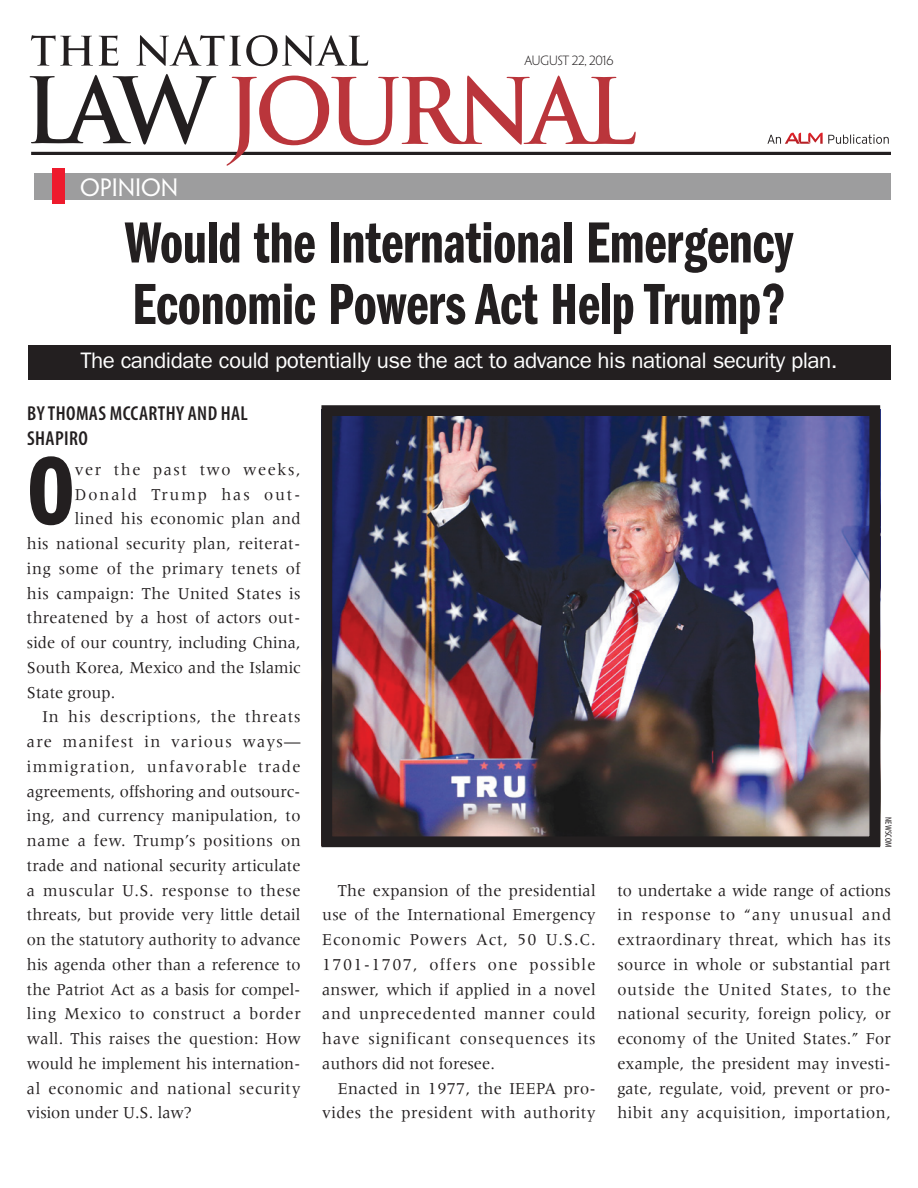
<style>
.page{position:relative;width:918px;height:1188px;background:#fff}
.page>*{position:absolute;margin:0;border:0;box-sizing:border-box;transform-origin:0 0}
.t1{font:100.35px "ITC Franklin Gothic Std Dm Cp";color:#231f20}
.t2{font:60px/61.5px "ITC Franklin Gothic Std Dm Cp";color:#231f20}
.t3{font:22.5px "ITC Franklin Gothic Std";letter-spacing:-.02em;color:#fff}
.t4{font:22.5px "Penumbra Flare Std";letter-spacing:-.005em;color:#fff}
.t5{font:600 condensed 20.25px/24.8px "Myriad Pro";letter-spacing:.02em;color:#231f20}
.t6{font:17.25px/24.8px "Meridien LT Std";letter-spacing:.02em;color:#231f20;text-align:justify;scale:.95 1}
.t7{font:17.25px "Meridien LT Std";color:#231f20;scale:.95 1}
.t8{font:17.25px "Meridien LT Std";letter-spacing:.055em;color:#231f20;scale:.95 1}
.t9{font:17.25px "Meridien LT Std";letter-spacing:.075em;color:#231f20;scale:.95 1}
.t10{font:17.25px "Meridien LT Std";letter-spacing:.04em;color:#231f20;scale:.95 1}
.t11{font:17.25px "Meridien LT Std";letter-spacing:.07em;color:#231f20;scale:.95 1}
.t12{font:17.25px "Meridien LT Std";letter-spacing:.095em;color:#231f20;scale:.95 1}
.t13{font:17.25px "Meridien LT Std";letter-spacing:.115em;color:#231f20;scale:.95 1}
.t14{font:300 12px "Penumbra Flare Std";letter-spacing:-.01em;color:#231f20}
.t15{font:condensed 9px "Myriad Pro";letter-spacing:.02em;color:#231f20}
</style>
<div class="page">
<hr style="left:31px;top:152px;width:860px;height:3px;background:#231f20">
<svg style="left:227px;top:76px;width:409px;height:90px"></svg>
<svg style="left:31px;top:35px;width:337px;height:31px"></svg>
<svg style="left:30px;top:74px;width:186px;height:71px"></svg>
<svg style="left:767px;top:133px;width:122px;height:11px"></svg>
<div style="left:34px;top:173px;width:857px;height:27px;background:#9d9d9e"></div>
<div style="left:52px;top:168px;width:13px;height:36px;background:#ee1b2d"></div>
<div style="left:28px;top:345px;width:863px;height:34px;background:#231f20"></div>
<img style="left:333px;top:417px;width:535px;height:418px">
<div style="left:321px;top:405px;width:559px;height:442px;border:11px solid #231f20"></div>
<h3 class="t4" style="left:80px;top:174px;width:100px">OPINION</h3>
<p class="t14" style="left:525px;top:53px;width:90px">AUGUST 22, 2016</p>
<h2 class="t2" style="left:125px;top:213px;width:670px">Would the International Emergency<br>Economic Powers Act Help Trump?</h2>
<h3 class="t3" style="left:80px;top:348px;width:759px">The candidate could potentially use the act to advance his national security plan.</h3>
<p class="t5" style="left:27px;top:401px;width:222px">BY THOMAS MCCARTHY AND HAL<br>SHAPIRO</p>
<h1 class="t1" style="left:27px;top:436px;width:49px">O</h1>
<p class="t12" style="left:75px;top:460px;width:239px">ver the past two weeks,</p>
<p class="t13" style="left:75px;top:485px;width:239px">Donald Trump has out-</p>
<p class="t6" style="left:75px;top:506px;width:239px">lined his economic plan and</p>
<p class="t6" style="left:27px;top:531px;width:289px">his national security plan, reiterat-</p>
<p class="t6" style="left:27px;top:556px;width:290px">ing some of the primary tenets of</p>
<p class="t6" style="left:27px;top:581px;width:289px">his campaign: The United States is</p>
<p class="t6" style="left:27px;top:605px;width:290px">threatened by a host of actors out-</p>
<p class="t7" style="left:27px;top:633px;width:290px">side of our country, including China,</p>
<p class="t7" style="left:27px;top:658px;width:289px">South Korea, Mexico and the Islamic</p>
<p class="t7" style="left:27px;top:683px;width:94px">State group.</p>
<p class="t8" style="left:43px;top:707px;width:273px">In his descriptions, the threats</p>
<p class="t11" style="left:27px;top:732px;width:289px">are manifest in various ways—</p>
<p class="t9" style="left:27px;top:757px;width:289px">immigration, unfavorable trade</p>
<p class="t7" style="left:27px;top:782px;width:290px">agreements, offshoring and outsourc-</p>
<p class="t6" style="left:27px;top:803px;width:289px">ing, and currency manipulation, to</p>
<p class="t6" style="left:27px;top:828px;width:290px">name a few. Trump’s positions on</p>
<p class="t7" style="left:27px;top:856px;width:289px">trade and national security articulate</p>
<p class="t6" style="left:27px;top:878px;width:290px">a muscular U.S. response to these</p>
<p class="t7" style="left:27px;top:905px;width:289px">threats, but provide very little detail</p>
<p class="t7" style="left:27px;top:930px;width:290px">on the statutory authority to advance</p>
<p class="t7" style="left:27px;top:955px;width:289px">his agenda other than a reference to</p>
<p class="t7" style="left:27px;top:980px;width:290px">the Patriot Act as a basis for compel-</p>
<p class="t10" style="left:27px;top:1004px;width:290px">ling Mexico to construct a border</p>
<p class="t6" style="left:27px;top:1026px;width:290px">wall. This raises the question: How</p>
<p class="t7" style="left:27px;top:1054px;width:289px">would he implement his internation-</p>
<p class="t6" style="left:27px;top:1076px;width:289px">al economic and national security</p>
<p class="t7" style="left:27px;top:1103px;width:175px">vision under U.S. law?</p>
<p class="t6" style="left:322px;top:878px;width:290px;text-indent:16px">The expansion of the presidential use of the International Emergency Economic Powers Act, 50 U.S.C.<br>1701-1707, offers one possible answer, which if applied in a novel and unprecedented manner could have significant consequences its authors did not foresee.</p>
<p class="t6" style="left:322px;top:1076px;width:290px;text-align:right">Enacted in 1977, the IEEPA pro&shy;vides the president with authority</p>
<p class="t15" style="left:894px;top:817px;width:32px;rotate:90deg">Newscom</p>
<p class="t6" style="left:617px;top:878px;width:290px">to undertake a wide range of actions in response to “any unusual and extraordinary threat, which has its source in whole or substantial part outside the United States, to the national security, foreign policy, or economy of the United States.” For example, the president may investi&shy;gate, regulate, void, prevent or pro&shy;hibit any acquisition, importation,</p>
</div>
